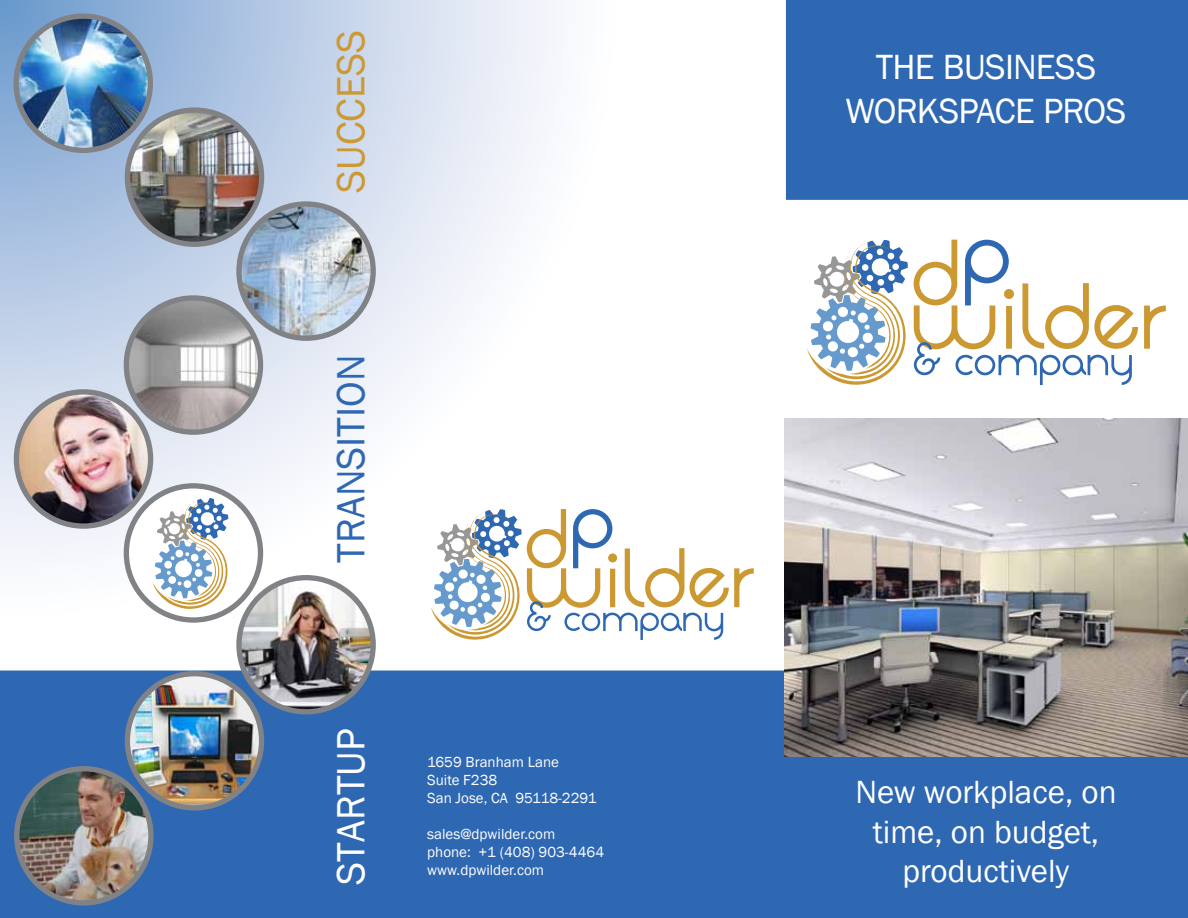
<style>
.page{position:relative;width:1188px;height:918px;background:#fff}
.page>*{position:absolute;margin:0;border:0;box-sizing:border-box;transform-origin:0 0}
.t1{font:40.5px "Franklin Gothic";color:#2e67b2}
.t2{font:40.5px "Franklin Gothic";color:#fff}
.t3{font:40.5px "Franklin Gothic";color:#c93}
.t4{font:36px/43.2px "Franklin Gothic";letter-spacing:-.025em;color:#fff;text-align:center}
.t5{font:33px/39.6px "Franklin Gothic";color:#fff;text-align:center}
.t6{font:15px/18px "Franklin Gothic";color:#fff}
</style>
<div class="page">
<div style="left:785px;top:0;width:403px;height:200px;background:#2e67b2"></div>
<svg style="left:0;top:0;width:557px;height:618px"></svg>
<div style="left:0;top:670px;width:1188px;height:248px;background:#2e67b2"></div>
<svg style="left:431px;top:509px;width:323px;height:131px"></svg>
<svg style="left:1144px;top:305px;width:22px;height:44px"></svg>
<svg style="left:807px;top:240px;width:331px;height:146px"></svg>
<img style="left:16px;top:16px;width:134px;height:134px;border-radius:67px">
<div style="left:13px;top:13px;width:140px;height:140px;border:5px solid #808285;border-radius:50%"></div>
<img style="left:16px;top:392px;width:135px;height:134px;border-radius:67px">
<div style="left:14px;top:389px;width:139px;height:140px;border:5px solid #808285;border-radius:50%"></div>
<img style="left:127px;top:110px;width:135px;height:134px;border-radius:67px">
<div style="left:125px;top:107px;width:139px;height:140px;border:5px solid #808285;border-radius:50%"></div>
<img style="left:126px;top:298px;width:135px;height:134px;border-radius:66px">
<div style="left:124px;top:295px;width:139px;height:140px;border:5px solid #808285;border-radius:50%"></div>
<img style="left:239px;top:204px;width:134px;height:134px;border-radius:67px">
<div style="left:236px;top:201px;width:140px;height:140px;border:5px solid #808285;border-radius:50%"></div>
<svg style="left:126px;top:486px;width:135px;height:134px"></svg>
<svg style="left:152px;top:498px;width:79px;height:113px"></svg>
<div style="left:124px;top:483px;width:139px;height:140px;border:5px solid #808285;border-radius:50%"></div>
<img style="left:239px;top:578px;width:134px;height:134px;border-radius:67px">
<div style="left:236px;top:575px;width:140px;height:139px;border:5px solid #808285;border-radius:50%"></div>
<img style="left:127px;top:674px;width:135px;height:134px;border-radius:67px">
<div style="left:125px;top:671px;width:139px;height:140px;border:5px solid #808285;border-radius:50%"></div>
<img style="left:17px;top:769px;width:134px;height:134px;border-radius:67px">
<div style="left:14px;top:766px;width:140px;height:140px;border:5px solid #808285;border-radius:50%"></div>
<img style="left:784px;top:419px;width:404px;height:337px">
<h1 class="t3" style="left:326px;top:193px;width:164px;rotate:-90deg">SUCCESS</h1>
<h1 class="t1" style="left:326px;top:563px;width:209px;rotate:-90deg">TRANSITION</h1>
<h1 class="t2" style="left:326px;top:885px;width:158px;rotate:-90deg">STARTUP</h1>
<p class="t6" style="left:427px;top:753px;width:171px">1659 Branham Lane<br>Suite F238<br>San Jose, CA 95118-2291</p>
<p class="t6" style="left:427px;top:825px;width:178px">sales@dpwilder.com<br>phone: +1 (408) 903-4464 www.dpwilder.com</p>
<h2 class="t4" style="left:845px;top:47px;width:282px">THE BUSINESS<br>WORKSPACE PROS</h2>
<h3 class="t5" style="left:855px;top:773px;width:263px">New workplace, on time, on budget, productively</h3>
</div>
